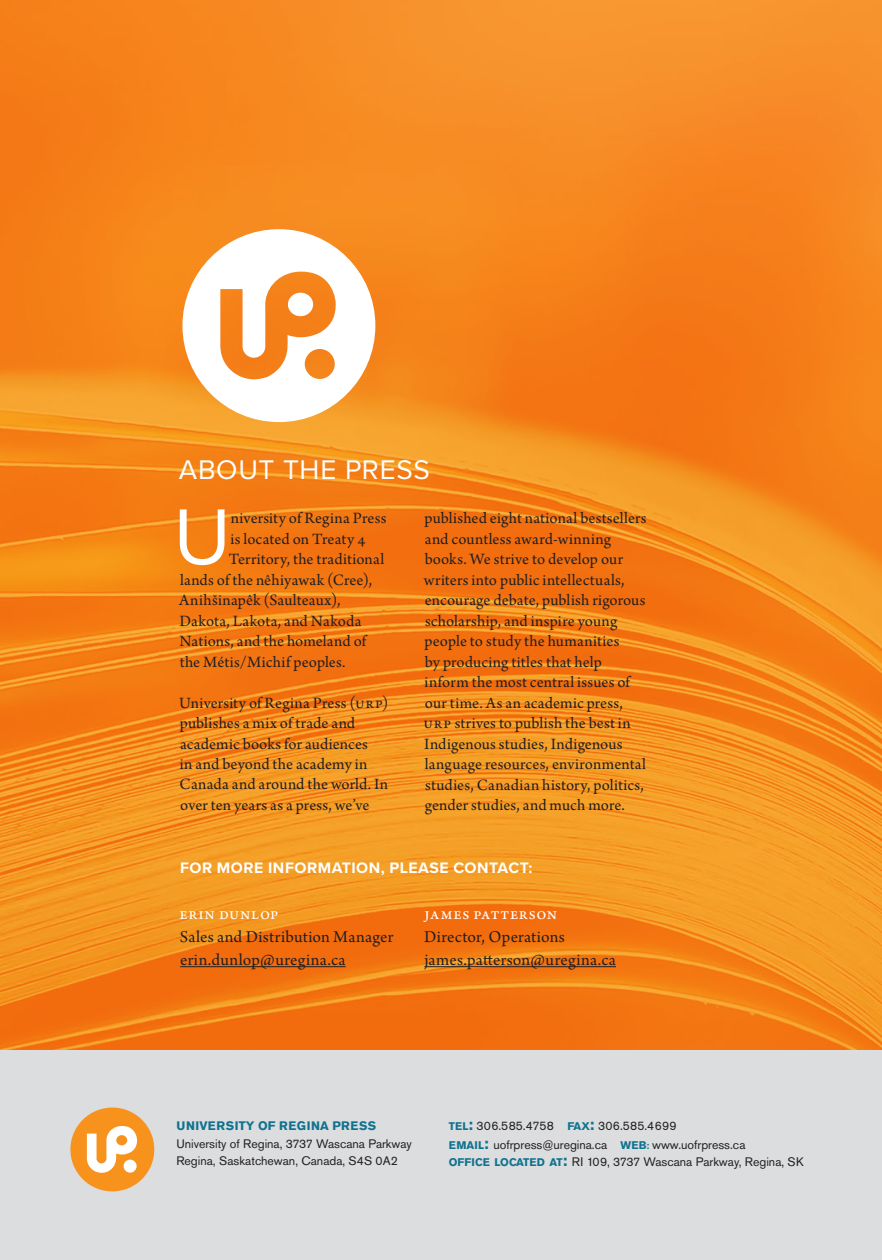
<style>
.page{position:relative;width:882px;height:1260px;background:#fff}
.page>*{position:absolute;margin:0;border:0;box-sizing:border-box;transform-origin:0 0}
.t1{font:82.08px "Proxima Nova";color:#fff}
.t2{font:28px "Proxima Nova";letter-spacing:.025em;color:#fff}
.t3{font:17.5px/23.1px "Arno Pro";letter-spacing:.015em;color:#231f20}
.t4{font:17.5px "Arno Pro";letter-spacing:.075em;color:#fff}
.t5{font:16.62px/20.5px "Arno Pro";letter-spacing:.01em;color:#231f20}
.t6{font:700 15.75px "Proxima Nova";letter-spacing:.035em;color:#fff}
.t7{font:12.25px/17.5px "Akzidenz Grotesk Pro";color:#231f20}
.t8{font:700 12.25px "Akzidenz Grotesk Pro";letter-spacing:.05em;color:#0f728e}
.s1{font-weight:700;font-size:11.03px;color:#0f728e}
.s2{font-weight:700;font-size:15.75px;color:#0f728e}
.s3{font-family:"Proxima Nova";font-weight:700;font-size:10.5px;color:#0f728e}
</style>
<div class="page">
<div style="left:0;top:1050px;width:882px;height:210px;background:#dcdddf"></div>
<div style="left:70px;top:1108px;width:84px;height:83px;background:#f7931d;border-radius:50%"></div>
<svg style="left:87px;top:1126px;width:50px;height:47px"></svg>
<img style="left:0;top:0;width:882px;height:1050px">
<hr style="left:180px;top:966px;width:166px;height:1px;background:#231f20">
<hr style="left:424px;top:966px;width:192px;height:1px;background:#231f20">
<svg style="left:182px;top:229px;width:193px;height:193px"></svg>
<h2 class="t2" style="left:179px;top:449px;width:253px">ABOUT THE PRESS</h2>
<h1 class="t1" style="left:173px;top:476px;width:59px">U</h1>
<p class="t5" style="left:231px;top:509px;width:157px">niversity of Regina Press</p>
<p class="t5" style="left:231px;top:529px;width:137px">is located on Treaty 4</p>
<p class="t5" style="left:229px;top:550px;width:157px">Territory, the traditional</p>
<p class="t5" style="left:180px;top:570px;width:194px">lands of the nêhiyawak (Cree),</p>
<p class="t5" style="left:179px;top:591px;width:163px">Anihšinapêk (Saulteaux),</p>
<p class="t5" style="left:179px;top:611px;width:184px">Dakota, Lakota, and Nakoda</p>
<p class="t5" style="left:179px;top:632px;width:188px">Nations, and the homeland of</p>
<p class="t5" style="left:180px;top:652px;width:167px">the Métis/Michif peoples.</p>
<p class="t5" style="left:179px;top:693px;width:211px">University of Regina Press (URP) publishes a mix of trade and academic books for audiences<br>in and beyond the academy in<br>Canada and around the world. In over ten years as a press, we’ve</p>
<p class="t5" style="left:424px;top:509px;width:225px">published eight national bestsellers and countless award-winning books. We strive to develop our writers into public intellectuals, encourage debate, publish rigorous scholarship, and inspire young people to study the humanities<br>by producing titles that help inform the most central issues of our time. As an academic press, URP strives to publish the best in Indigenous studies, Indigenous language resources, environmental studies, Canadian history, politics, gender studies, and much more.</p>
<p class="t6" style="left:180px;top:856px;width:354px">FOR MORE INFORMATION, PLEASE CONTACT:</p>
<p class="t4" style="left:180px;top:904px;width:100px">ERIN DUNLOP</p>
<p class="t3" style="left:180px;top:926px;width:215px">Sales and Distribution Manager erin.dunlop@uregina.ca</p>
<p class="t4" style="left:425px;top:904px;width:134px">james patterson</p>
<p class="t3" style="left:424px;top:926px;width:193px">Director, Operations james.patterson@uregina.ca</p>
<p class="t8" style="left:176px;top:1118px;width:201px">UNIVERSITY OF REGINA PRESS</p>
<p class="t7" style="left:176px;top:1135px;width:237px">University of Regina, 3737 Wascana Parkway<br>Regina, Saskatchewan, Canada, S4S 0A2</p>
<p class="t7" style="left:449px;top:1116px;width:298px;line-height:18.7px"><span class="s1">TEL</span><span class="s2">:</span> 306.585.4758 <span class="s1">FAX</span><span class="s2">:</span> 306.585.4699<br><span class="s1">EMAIL</span><span class="s2">:</span> uofrpress@uregina.ca <span class="s1">WEB</span><span class="s3">:</span> www.uofrpress.ca</p>
<p class="t7" style="left:449px;top:1153px;width:356px"><span class="s1">OFFICE LOCATED AT</span><span class="s2">:</span> RI 109, 3737 Wascana Parkway, Regina, SK</p>
</div>
